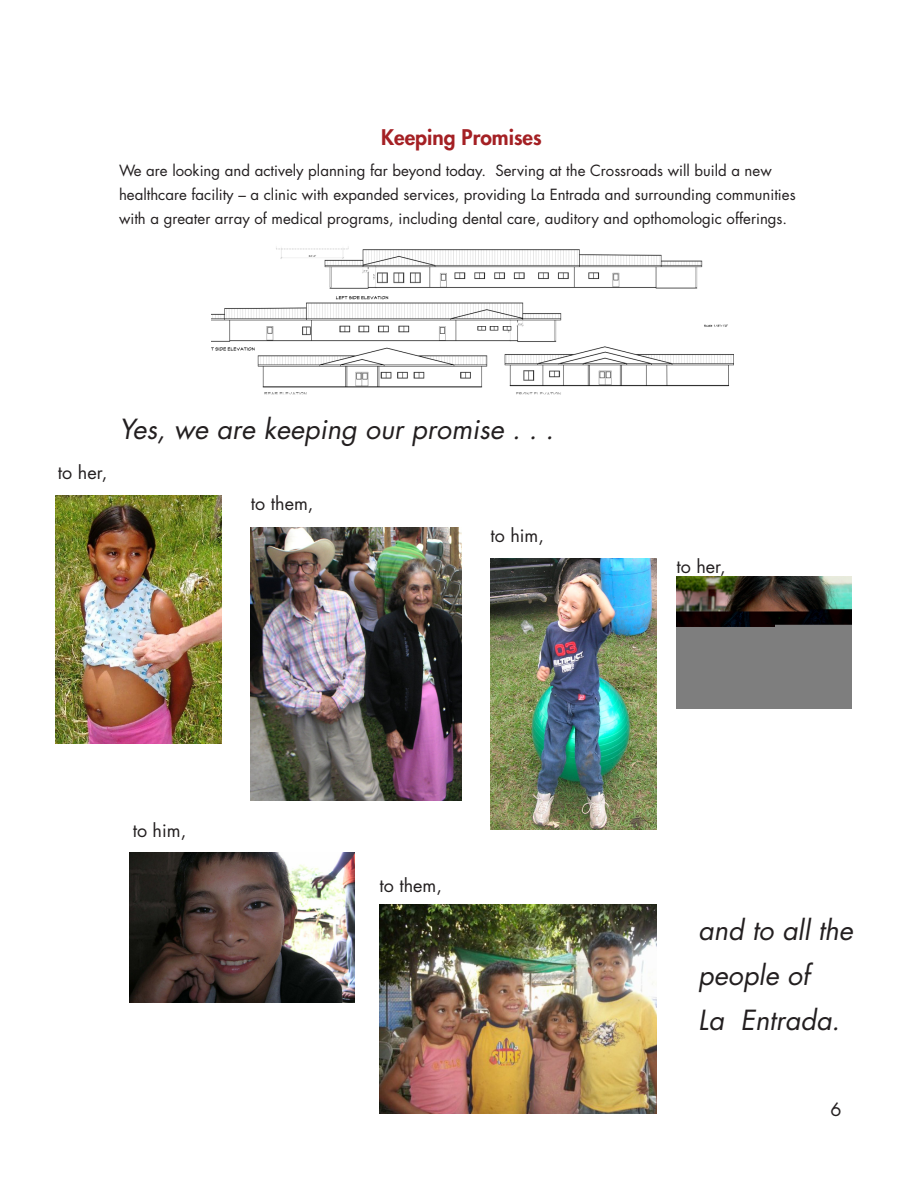
<style>
.page{position:relative;width:918px;height:1188px;background:#fff}
.page>*{position:absolute;margin:0;border:0;box-sizing:border-box;transform-origin:0 0}
.t1{font:italic 27px/45px "Futura Std";color:#231f20}
.t2{font:800 21px "Futura Std";color:#a42024}
.t3{font:18px "Futura Std";color:#231f20}
.t4{font:15px/24px "Futura Std";color:#231f20}
</style>
<div class="page">
<img style="left:379px;top:905px;width:277px;height:208px">
<img style="left:56px;top:496px;width:165px;height:248px">
<img style="left:490px;top:559px;width:166px;height:270px">
<img style="left:130px;top:853px;width:225px;height:150px">
<img style="left:676px;top:577px;width:176px;height:131px">
<img style="left:211px;top:246px;width:523px;height:149px">
<img style="left:251px;top:527px;width:210px;height:273px">
<h2 class="t2" style="left:381px;top:124px;width:162px">Keeping Promises</h2>
<p class="t4" style="left:119px;top:158px;width:678px">We are looking and actively planning far beyond today. Serving at the Crossroads will build a new healthcare facility – a clinic with expanded services, providing La Entrada and surrounding communities with a greater array of medical programs, including dental care, auditory and opthomologic offerings.</p>
<p class="t3" style="left:58px;top:461px;width:51px">to her,</p>
<h1 class="t1" style="left:119px;top:407px;width:436px">Yes, we are keeping our promise . . .</h1>
<p class="t3" style="left:251px;top:492px;width:64px">to them,</p>
<p class="t3" style="left:490px;top:524px;width:55px">to him,</p>
<p class="t3" style="left:676px;top:555px;width:51px">to her,</p>
<p class="t3" style="left:133px;top:819px;width:55px">to him,</p>
<p class="t3" style="left:379px;top:874px;width:64px">to them,</p>
<h1 class="t1" style="left:698px;top:908px;width:156px">and to all the people of<br>La Entrada.</h1>
<p class="t3" style="left:831px;top:1098px;width:13px">6</p>
</div>
